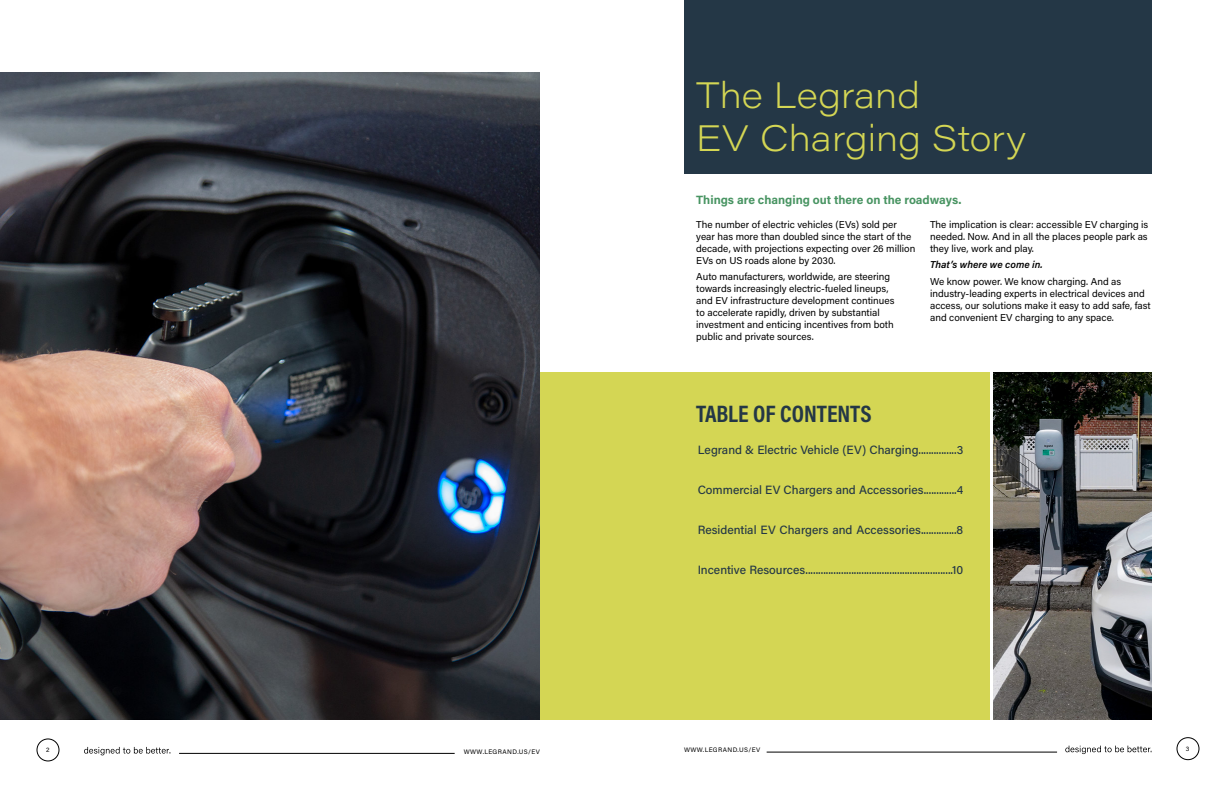
<style>
.page{position:relative;width:1224px;height:792px;background:#fff}
.page>*{position:absolute;margin:0;border:0;box-sizing:border-box;transform-origin:0 0}
.t1{font:200 36px/43.2px "Acumin Pro Wide";color:#d4d654}
.t2{font:700 24px "Acumin Pro Cond";color:#243746}
.t3{font:500 12px "Acumin Pro";color:#243746}
.t4{font:700 12px "Acumin Pro";color:#489462}
.t5{font:10px/12px "Acumin Pro";color:#000}
.t6{font:italic 600 10px "Acumin Pro";color:#000}
.t7{font:6.5px "Acumin Pro";letter-spacing:.06em;color:#000}
</style>
<div class="page">
<div style="left:684px;top:0;width:468px;height:174px;background:#243746"></div>
<hr style="left:767px;top:752px;width:290px;height:1px;background:#000">
<svg style="left:1065px;top:746px;width:87px;height:8px"></svg>
<div style="left:1177px;top:737px;width:22px;height:23px;border:1px solid #000;border-radius:50%"></div>
<hr style="left:179px;top:753px;width:276px;height:1px;background:#000">
<svg style="left:84px;top:747px;width:87px;height:8px"></svg>
<div style="left:37px;top:739px;width:22px;height:22px;border:1px solid #000;border-radius:50%"></div>
<img style="left:0;top:72px;width:540px;height:648px">
<div style="left:540px;top:372px;width:449px;height:348px;background:#d4d654"></div>
<img style="left:994px;top:372px;width:158px;height:348px">
<p class="t7" style="left:46px;top:746px;width:5px">2</p>
<p class="t7" style="left:464px;top:747px;width:78px">WWW.LEGRAND.US/EV</p>
<h1 class="t1" style="left:696px;top:72px;width:332px">The Legrand<br>EV Charging Story</h1>
<p class="t4" style="left:696px;top:191px;width:267px">Things are changing out there on the roadways.</p>
<p class="t5" style="left:696px;top:218px;width:221px">The number of electric vehicles (EVs) sold per year has more than doubled since the start of the decade, with projections expecting over 26 million EVs on US roads alone by 2030.</p>
<p class="t5" style="left:696px;top:270px;width:200px">Auto manufacturers, worldwide, are steering towards increasingly electric-fueled lineups, and EV infrastructure development continues to accelerate rapidly, driven by substantial investment and enticing incentives from both public and private sources.</p>
<p class="t5" style="left:930px;top:218px;width:220px;text-align:justify">The implication is clear: accessible EV charging is needed. Now. And in all the places people park as they live, work and play.</p>
<p class="t6" style="left:930px;top:258px;width:114px">That’s where we come in.</p>
<p class="t5" style="left:930px;top:275px;width:222px">We know power. We know charging. And as industry-leading experts in electrical devices and access, our solutions make it easy to add safe, fast and convenient EV charging to any space.</p>
<h2 class="t2" style="left:696px;top:398px;width:177px">TABLE OF CONTENTS</h2>
<p class="t3" style="left:698px;top:441px;width:267px">Legrand &amp; Electric Vehicle (EV) Charging...............3</p>
<p class="t3" style="left:698px;top:481px;width:267px">Commercial EV Chargers and Accessories.............4</p>
<p class="t3" style="left:698px;top:521px;width:267px">Residential EV Chargers and Accessories..............8</p>
<p class="t3" style="left:698px;top:561px;width:267px">Incentive Resources..........................................................10</p>
<p class="t7" style="left:684px;top:745px;width:78px">WWW.LEGRAND.US/EV</p>
<p class="t7" style="left:1186px;top:744px;width:5px">3</p>
</div>
